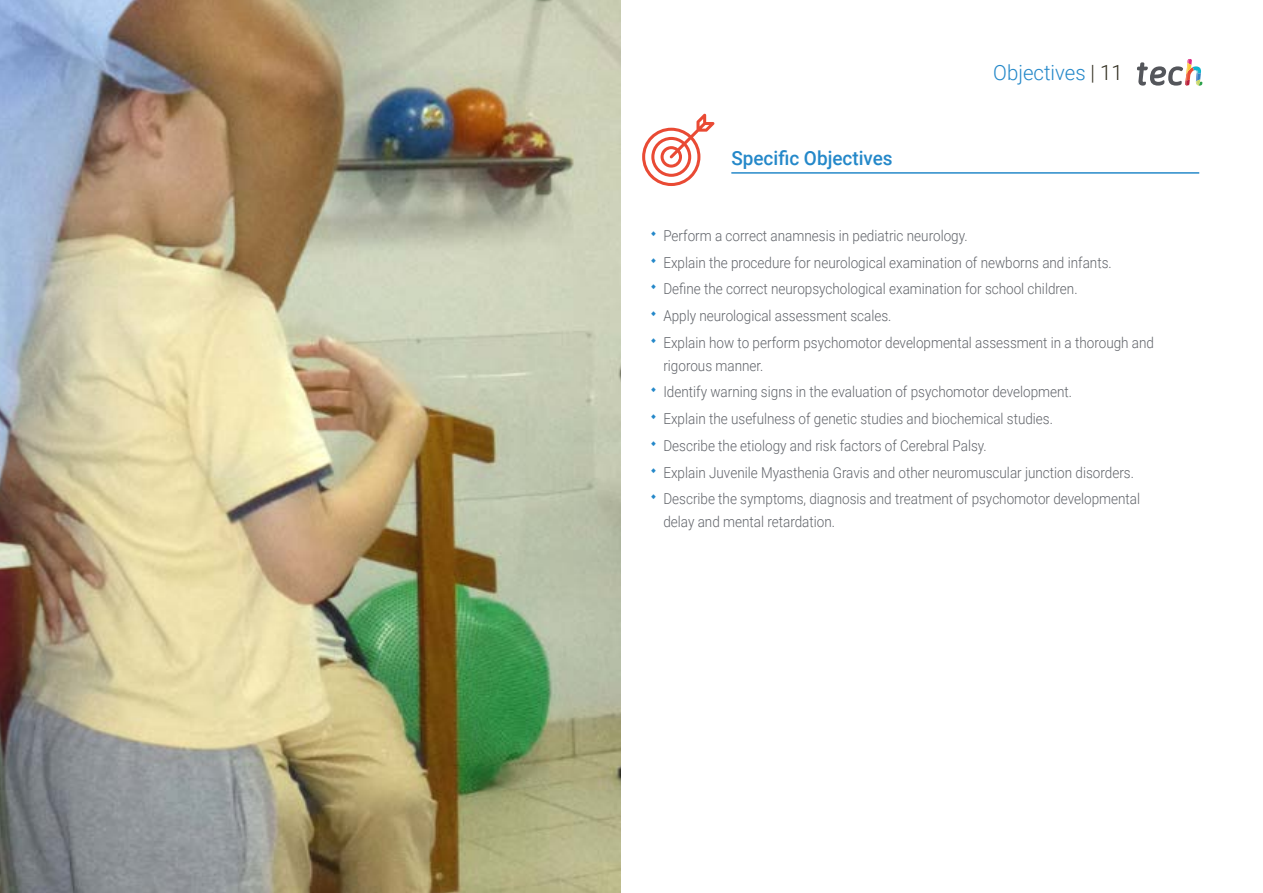
<style>
.page{position:relative;width:1263px;height:893px;background:#fff}
.page>*{position:absolute;margin:0;border:0;box-sizing:border-box;transform-origin:0 0}
.t1{font:300 21px "Roboto";color:#2488c9}
.t2{font:500 19.5px "Roboto";color:#2488c9}
.t3{font:300 15px/26.7px "Roboto";color:#61646a;scale:.9 1}
.s1{color:#312e20}
</style>
<div class="page">
<svg style="left:642px;top:114px;width:72px;height:72px"></svg>
<hr style="left:731px;top:173px;width:468px;height:1px;background:#2488c9">
<svg style="left:1137px;top:59px;width:65px;height:27px"></svg>
<img style="left:0;top:0;width:621px;height:893px">
<h2 class="t2" style="left:731px;top:144px;width:163px">Specific Objectives</h2>
<h1 class="t1" style="left:993px;top:57px;width:131px">Objectives <span class="s1">| 11</span></h1>
<p class="t3" style="left:663px;top:222px;width:547px">Perform a correct anamnesis in pediatric neurology.<br>Explain the procedure for neurological examination of newborns and infants.<br>Define the correct neuropsychological examination for school children.<br>Apply neurological assessment scales.<br>Explain how to perform psychomotor developmental assessment in a thorough and</p>
<p class="t3" style="left:663px;top:351px;width:531px">rigorous manner.<br>Identify warning signs in the evaluation of psychomotor development.<br>Explain the usefulness of genetic studies and biochemical studies.<br>Describe the etiology and risk factors of Cerebral Palsy.<br>Explain Juvenile Myasthenia Gravis and other neuromuscular junction disorders.<br>Describe the symptoms, diagnosis and treatment of psychomotor developmental</p>
<p class="t3" style="left:663px;top:507px;width:192px">delay and mental retardation.</p>
</div>
